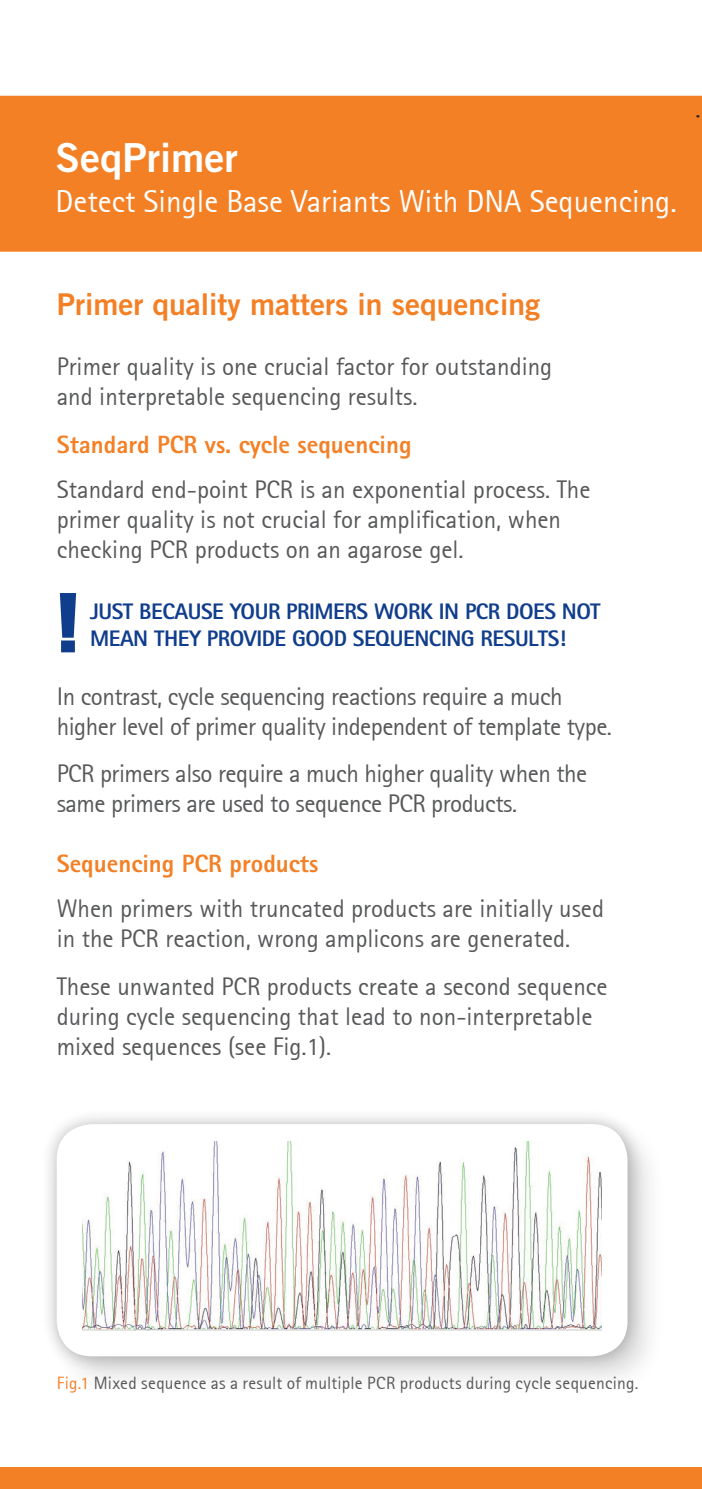
<style>
.page{position:relative;width:702px;height:1489px;background:#fff}
.page>*{position:absolute;margin:0;border:0;box-sizing:border-box;transform-origin:0 0}
.t1{font:75px "Impact";color:#103d8c}
.t2{font:40px "Trade Gothic Bold Two";color:#fff}
.t3{font:31.25px "Rotis Sans Serif";color:#fff}
.t4{font:30px "Trade Gothic Bold Two";color:#f48026}
.t5{font:25px/30px "Rotis Sans Serif";color:#57585a}
.t6{font:25px/30px "Rotis Sans Serif";letter-spacing:-.02em;color:#57585a}
.t7{font:800 25px "Rotis Sans Serif";color:#f48026}
.t8{font:800 22.5px/27px "Rotis Sans Serif";letter-spacing:-.02em;color:#103d8c}
.t9{font:17.5px "Rotis Sans Serif";letter-spacing:.015em;color:#57585a}
.s1{color:#f48026}
</style>
<div class="page">
<div style="left:0;top:96px;width:702px;height:156px;background:#f48026"></div>
<div style="left:0;top:1467px;width:702px;height:21px;background:#f48026"></div>
<div style="left:47px;top:1115px;width:618px;height:280px;background:#231f20;opacity:.18"></div>
<div style="left:40px;top:1107px;width:603px;height:265px;background:#231f20;opacity:.3"></div>
<div style="left:57px;top:1124px;width:570px;height:232px;background:#fff;border-radius:35px"></div>
<img style="left:83px;top:1141px;width:518px;height:189px">
<h2 class="t2" style="left:56px;top:133px;width:184px">SeqPrimer</h2>
<p class="t3" style="left:56px;top:183px;width:622px">Detect Single Base Variants With DNA Sequencing.</p>
<p class="t4" style="left:57px;top:286px;width:485px">Primer quality matters in sequencing</p>
<p class="t5" style="left:57px;top:351px;width:497px">Primer quality is one crucial factor for outstanding</p>
<p class="t5" style="left:57px;top:381px;width:362px">and interpretable sequencing results.</p>
<p class="t7" style="left:57px;top:428px;width:356px">Standard PCR vs. cycle sequencing</p>
<p class="t5" style="left:57px;top:474px;width:535px">Standard end-point PCR is an exponential process. The primer quality is not crucial for amplification, when</p>
<p class="t5" style="left:57px;top:534px;width:408px">checking PCR products on an agarose gel.</p>
<p class="t1" style="left:57px;top:564px;width:22px">!</p>
<p class="t8" style="left:90px;top:597px;width:512px">JUST BECAUSE YOUR PRIMERS WORK IN PCR DOES NOT<br>MEAN THEY PROVIDE GOOD SEQUENCING RESULTS!</p>
<p class="t6" style="left:57px;top:681px;width:507px">In contrast, cycle sequencing reactions require a much</p>
<p class="t6" style="left:57px;top:711px;width:556px">higher level of primer quality independent of template type.</p>
<p class="t6" style="left:57px;top:758px;width:532px">PCR primers also require a much higher quality when the same primers are used to sequence PCR products.</p>
<p class="t7" style="left:57px;top:847px;width:263px">Sequencing PCR products</p>
<p class="t5" style="left:57px;top:893px;width:549px">When primers with truncated products are initially used in the PCR reaction, wrong amplicons are generated.</p>
<p class="t5" style="left:57px;top:971px;width:552px">These unwanted PCR products create a second sequence during cycle sequencing that lead to non-interpretable mixed sequences (see Fig.1).</p>
<p class="t9" style="left:57px;top:1372px;width:583px"><span class="s1">Fig.1</span> Mixed sequence as a result of multiple PCR products during cycle sequencing.</p>
</div>
